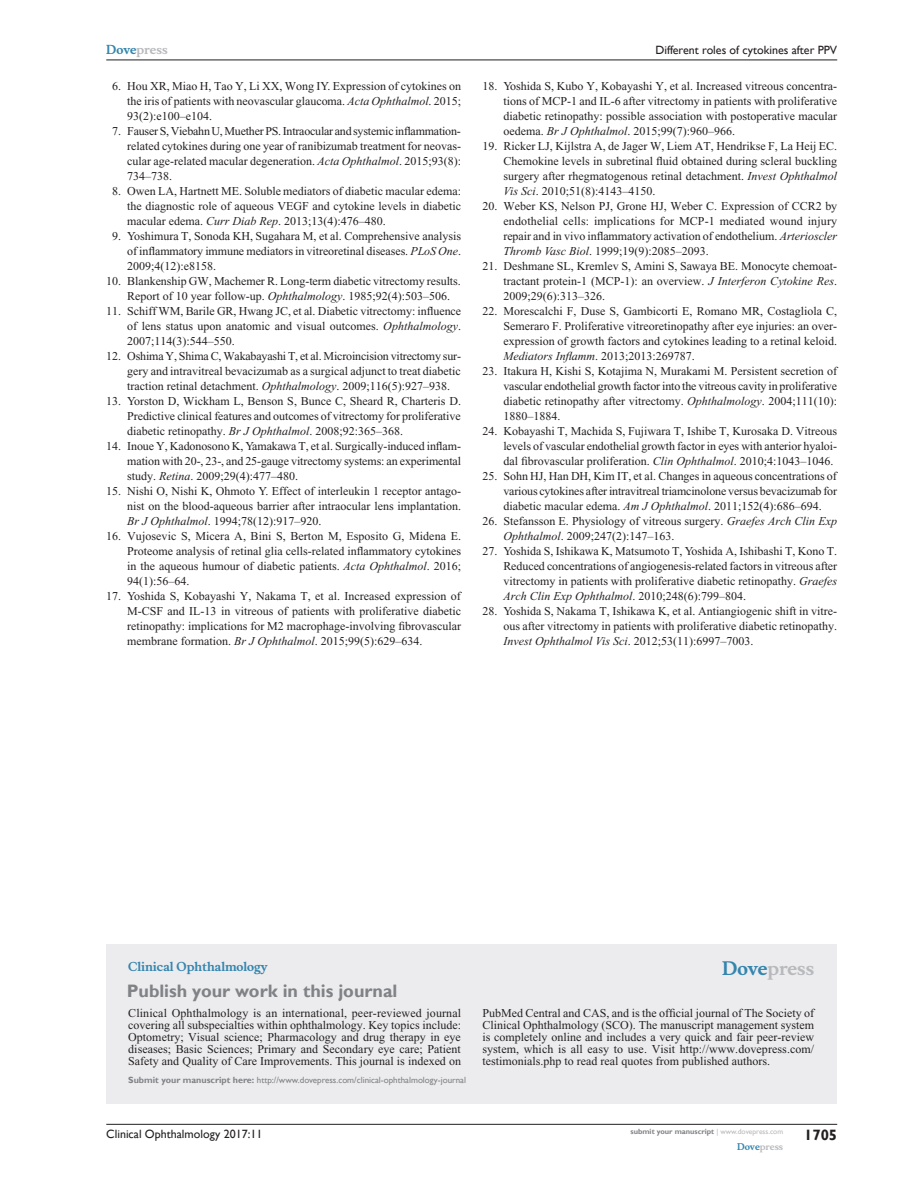
<style>
.page{position:relative;width:918px;height:1188px;background:#fff}
.page>*{position:absolute;margin:0;border:0;box-sizing:border-box;transform-origin:0 0}
.PromBx-H1{font:700 18px "Gill Sans";color:#808285}
.PromBx-Brand{font:700 18px "Musee";color:#b8b9bc}
.t1{font:700 15px "Gill Sans";color:#231f20}
.RefNL2{font:12px/15px "Times New Roman";color:#231f20;text-align:justify}
.PromBx-Tx{font:12px/12px "Times New Roman";color:#231f20;text-align:justify}
.t2{font:12px "Gill Sans";color:#231f20}
.PromBx-JrnlName{font:700 12px "Musee";color:#3485ae}
.t3{font:700 12px "Musee";color:#b8b9bc}
.PromBx-SubmitMssWebA{font:9px "Gill Sans";color:#808285}
.t4{font:700 9px "Musee";color:#b8b9bc}
.t5{font:700 7.5px "Gill Sans";color:#808285}
.s1{color:#3485ae}
.s2{font-style:italic}
.s3{font-weight:700}
.s4{font-weight:400;color:#b8b9bc}
</style>
<div class="page">
<div style="left:106px;top:944px;width:731px;height:159px;background:#ececee"></div>
<hr style="left:106px;top:1124px;width:731px;height:1px;background:#231f20">
<hr style="left:106px;top:60px;width:731px;height:1px;background:#231f20">
<p class="t3" style="left:106px;top:43px;width:63px"><span class="s1">Dove</span>press</p>
<p class="RefNL2" style="left:127px;top:79px;width:335px;text-indent:-15px">6. Hou XR, Miao H, Tao Y, Li XX, Wong IY. Expression of cytokines on the iris of patients with neovascular glaucoma. <span class="s2">Acta Ophthalmol</span>. 2015; 93(2):e100–e104.</p>
<p class="RefNL2" style="left:127px;top:124px;width:335px;text-indent:-15px">7. Fauser S, Viebahn U, Muether PS. Intraocular and systemic inflammation&shy;related cytokines during one year of ranibizumab treatment for neovas&shy;cular age-related macular degeneration. <span class="s2">Acta Ophthalmol</span>. 2015;93(8):<br>734–738.</p>
<p class="RefNL2" style="left:127px;top:184px;width:335px;text-indent:-15px">8. Owen LA, Hartnett ME. Soluble mediators of diabetic macular edema: the diagnostic role of aqueous VEGF and cytokine levels in diabetic macular edema. <span class="s2">Curr Diab Rep</span>. 2013;13(4):476–480.</p>
<p class="RefNL2" style="left:127px;top:229px;width:335px;text-indent:-15px">9. Yoshimura T, Sonoda KH, Sugahara M, et al. Comprehensive analysis of inflammatory immune mediators in vitreoretinal diseases. <span class="s2">PLoS One</span>.<br>2009;4(12):e8158.</p>
<p class="RefNL2" style="left:127px;top:274px;width:335px;text-indent:-21px">10. Blankenship GW, Machemer R. Long-term diabetic vitrectomy results.<br>Report of 10 year follow-up. <span class="s2">Ophthalmology</span>. 1985;92(4):503–506.</p>
<p class="RefNL2" style="left:127px;top:304px;width:335px;text-indent:-21px">11. Schiff WM, Barile GR, Hwang JC, et al. Diabetic vitrectomy: influence of lens status upon anatomic and visual outcomes. <span class="s2">Ophthalmology</span>.<br>2007;114(3):544–550.</p>
<p class="RefNL2" style="left:127px;top:349px;width:335px;text-indent:-21px">12. Oshima Y, Shima C, Wakabayashi T, et al. Microincision vitrectomy sur&shy;gery and intravitreal bevacizumab as a surgical adjunct to treat diabetic traction retinal detachment. <span class="s2">Ophthalmology</span>. 2009;116(5):927–938.</p>
<p class="RefNL2" style="left:127px;top:394px;width:335px;text-indent:-21px">13. Yorston D, Wickham L, Benson S, Bunce C, Sheard R, Charteris D.<br>Predictive clinical features and outcomes of vitrectomy for proliferative diabetic retinopathy. <span class="s2">Br J Ophthalmol</span>. 2008;92:365–368.</p>
<p class="RefNL2" style="left:127px;top:439px;width:335px;text-indent:-21px">14. Inoue Y, Kadonosono K, Yamakawa T, et al. Surgically-induced inflam&shy;mation with 20-, 23-, and 25-gauge vitrectomy systems: an experimental study. <span class="s2">Retina</span>. 2009;29(4):477–480.</p>
<p class="RefNL2" style="left:127px;top:484px;width:335px;text-indent:-21px">15. Nishi O, Nishi K, Ohmoto Y. Effect of interleukin 1 receptor antago&shy;nist on the blood-aqueous barrier after intraocular lens implantation.<br><span class="s2">Br J Ophthalmol</span>. 1994;78(12):917–920.</p>
<p class="RefNL2" style="left:127px;top:529px;width:335px;text-indent:-21px">16. Vujosevic S, Micera A, Bini S, Berton M, Esposito G, Midena E.<br>Proteome analysis of retinal glia cells-related inflammatory cytokines in the aqueous humour of diabetic patients. <span class="s2">Acta Ophthalmol</span>. 2016; 94(1):56–64.</p>
<p class="RefNL2" style="left:127px;top:589px;width:335px;text-indent:-21px">17. Yoshida S, Kobayashi Y, Nakama T, et al. Increased expression of M-CSF and IL-13 in vitreous of patients with proliferative diabetic retinopathy: implications for M2 macrophage-involving fibrovascular membrane formation. <span class="s2">Br J Ophthalmol</span>. 2015;99(5):629–634.</p>
<p class="t2" style="left:655px;top:43px;width:183px">Different roles of cytokines after PPV</p>
<p class="RefNL2" style="left:503px;top:79px;width:335px;text-indent:-21px">18. Yoshida S, Kubo Y, Kobayashi Y, et al. Increased vitreous concentra&shy;tions of MCP-1 and IL-6 after vitrectomy in patients with proliferative diabetic retinopathy: possible association with postoperative macular oedema. <span class="s2">Br J Ophthalmol</span>. 2015;99(7):960–966.</p>
<p class="RefNL2" style="left:503px;top:139px;width:335px;text-indent:-21px">19. Ricker LJ, Kijlstra A, de Jager W, Liem AT, Hendrikse F, La Heij EC.<br>Chemokine levels in subretinal fluid obtained during scleral buckling surgery after rhegmatogenous retinal detachment. <span class="s2">Invest Ophthalmol Vis Sci</span>. 2010;51(8):4143–4150.</p>
<p class="RefNL2" style="left:503px;top:199px;width:335px;text-indent:-21px">20. Weber KS, Nelson PJ, Grone HJ, Weber C. Expression of CCR2 by endothelial cells: implications for MCP-1 mediated wound injury repair and in vivo inflammatory activation of endothelium. <span class="s2">Arterioscler Thromb Vasc Biol</span>. 1999;19(9):2085–2093.</p>
<p class="RefNL2" style="left:503px;top:259px;width:335px;text-indent:-21px">21. Deshmane SL, Kremlev S, Amini S, Sawaya BE. Monocyte chemoat&shy;tractant protein-1 (MCP-1): an overview. <span class="s2">J Interferon Cytokine Res</span>.<br>2009;29(6):313–326.</p>
<p class="RefNL2" style="left:503px;top:304px;width:335px;text-indent:-21px">22. Morescalchi F, Duse S, Gambicorti E, Romano MR, Costagliola C, Semeraro F. Proliferative vitreoretinopathy after eye injuries: an over&shy;expression of growth factors and cytokines leading to a retinal keloid.<br><span class="s2">Mediators Inflamm</span>. 2013;2013:269787.</p>
<p class="RefNL2" style="left:503px;top:364px;width:335px;text-indent:-21px">23. Itakura H, Kishi S, Kotajima N, Murakami M. Persistent secretion of vascular endothelial growth factor into the vitreous cavity in proliferative diabetic retinopathy after vitrectomy. <span class="s2">Ophthalmology</span>. 2004;111(10):<br>1880–1884.</p>
<p class="RefNL2" style="left:503px;top:424px;width:335px;text-indent:-21px">24. Kobayashi T, Machida S, Fujiwara T, Ishibe T, Kurosaka D. Vitreous levels of vascular endothelial growth factor in eyes with anterior hyaloi&shy;dal fibrovascular proliferation. <span class="s2">Clin Ophthalmol</span>. 2010;4:1043–1046.</p>
<p class="RefNL2" style="left:503px;top:469px;width:335px;text-indent:-21px">25. Sohn HJ, Han DH, Kim IT, et al. Changes in aqueous concentrations of various cytokines after intravitreal triamcinolone versus bevacizumab for diabetic macular edema. <span class="s2">Am J Ophthalmol</span>. 2011;152(4):686–694.</p>
<p class="RefNL2" style="left:503px;top:514px;width:335px;text-indent:-21px">26. Stefansson E. Physiology of vitreous surgery. <span class="s2">Graefes Arch Clin Exp<br>Ophthalmol</span>. 2009;247(2):147–163.</p>
<p class="RefNL2" style="left:503px;top:544px;width:335px;text-indent:-21px">27. Yoshida S, Ishikawa K, Matsumoto T, Yoshida A, Ishibashi T, Kono T.<br>Reduced concentrations of angiogenesis-related factors in vitreous after vitrectomy in patients with proliferative diabetic retinopathy. <span class="s2">Graefes Arch Clin Exp Ophthalmol</span>. 2010;248(6):799–804.</p>
<p class="RefNL2" style="left:503px;top:604px;width:335px;text-indent:-21px">28. Yoshida S, Nakama T, Ishikawa K, et al. Antiangiogenic shift in vitre&shy;ous after vitrectomy in patients with proliferative diabetic retinopathy.<br><span class="s2">Invest Ophthalmol Vis Sci</span>. 2012;53(11):6997–7003.</p>
<p class="PromBx-JrnlName" style="left:128px;top:959px;width:141px">Clinical Ophthalmology</p>
<p class="PromBx-H1" style="left:127px;top:980px;width:272px">Publish your work in this journal</p>
<p class="PromBx-Brand" style="left:722px;top:958px;width:94px"><span class="s1">Dove</span>press</p>
<p class="PromBx-Tx" style="left:128px;top:1007px;width:334px">Clinical Ophthalmology is an international, peer-reviewed journal covering all subspecialties within ophthalmology. Key topics include:<br>Optometry; Visual science; Pharmacology and drug therapy in eye diseases; Basic Sciences; Primary and Secondary eye care; Patient Safety and Quality of Care Improvements. This journal is indexed on</p>
<p class="PromBx-Tx" style="left:482px;top:1007px;width:333px">PubMed Central and CAS, and is the official journal of The Society of Clinical Ophthalmology (SCO). The manuscript management system is completely online and includes a very quick and fair peer-review system, which is all easy to use. Visit http://www.dovepress.com/ testimonials.php to read real quotes from published authors.</p>
<p class="PromBx-SubmitMssWebA" style="left:128px;top:1075px;width:339px"><span class="s3">Submit your manuscript here:</span> http://www.dovepress.com/clinical-ophthalmology-journal</p>
<p class="t2" style="left:106px;top:1127px;width:158px">Clinical Ophthalmology 2017:11</p>
<p class="t5" style="left:631px;top:1127px;width:154px">submit your manuscript <span class="s4">| www.dovepress.com</span></p>
<p class="t4" style="left:737px;top:1141px;width:48px"><span class="s1">Dove</span>press</p>
<p class="t1" style="left:804px;top:1126px;width:35px">1705</p>
</div>
